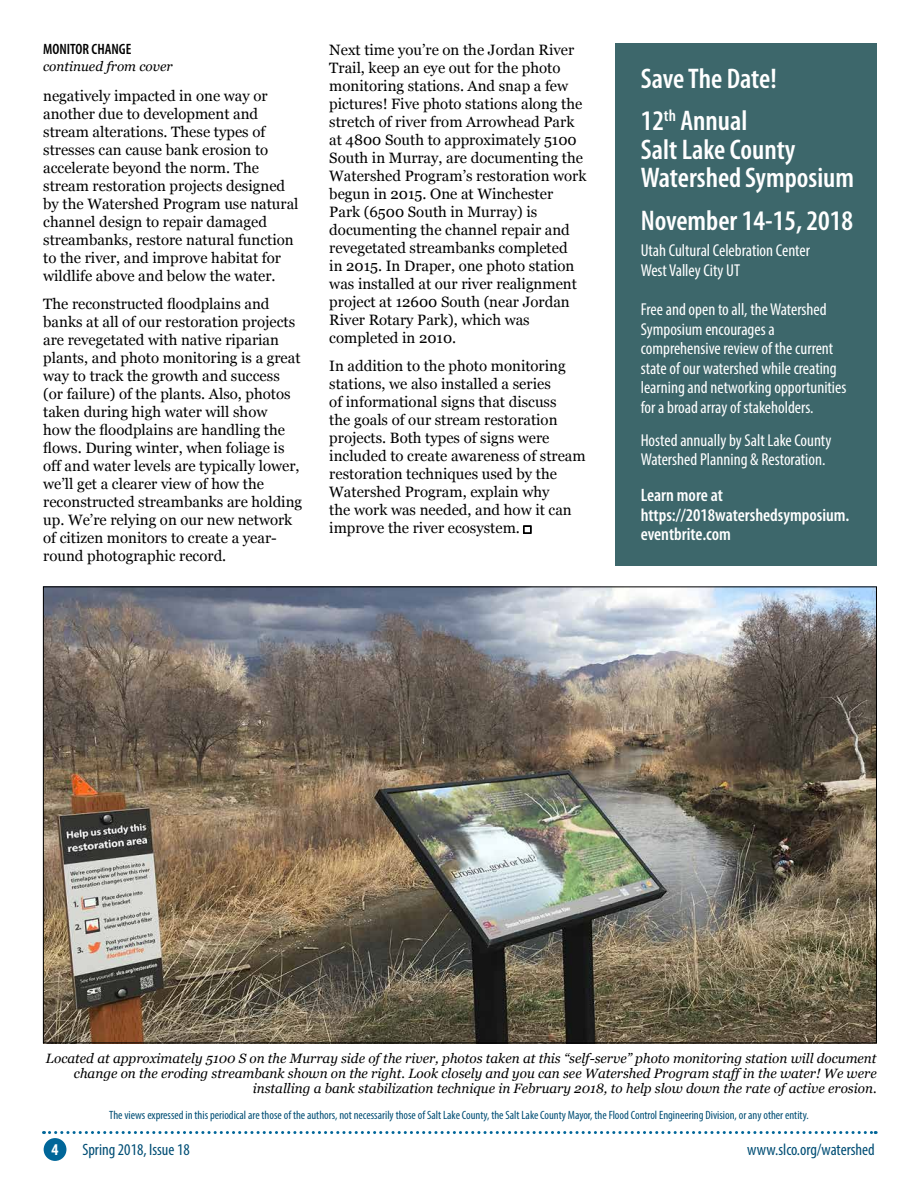
<style>
.page{position:relative;width:918px;height:1188px;background:#fff}
.page>*{position:absolute;margin:0;border:0;box-sizing:border-box;transform-origin:0 0}
.t1{font:600 condensed 28.5px/42.6px "Myriad Pro";color:#fff}
.t2{font:600 condensed 18px/19.5px "Myriad Pro";color:#fff}
.t3{font:condensed 17.25px/19.5px "Myriad Pro";color:#fff}
.t4{font:condensed 16.5px "Myriad Pro";color:#004e75}
.t5{font:700 condensed 16.5px "Myriad Pro";color:#fff}
.t6{font:15px/18px "Georgia";color:#000}
.t7{font:600 condensed 15px "Myriad Pro";color:#000}
.t8{font:italic 13.5px/15px "Georgia";color:#000;text-align:right}
.t9{font:condensed 12px "Myriad Pro";color:#004e75}
</style>
<div class="page">
<div style="left:616px;top:43px;width:261px;height:523px;background:#3d676b"></div>
<svg style="left:44px;top:1131px;width:832px;height:3px"></svg>
<div style="left:44px;top:1138px;width:22px;height:23px;background:#069;border-radius:50%"></div>
<img style="left:45px;top:589px;width:830px;height:452px">
<svg style="left:523px;top:526px;width:8px;height:8px"></svg>
<p class="t7" style="left:43px;top:40px;width:90px">MONITOR CHANGE</p>
<p class="t8" style="left:43px;top:59px;width:131px">continued from cover</p>
<p class="t6" style="left:43px;top:87px;width:257px">negatively impacted in one way or another due to development and stream alterations. These types of stresses can cause bank erosion to accelerate beyond the norm. The stream restoration projects designed by the Watershed Program use natural channel design to repair damaged streambanks, restore natural function to the river, and improve habitat for wildlife above and below the water.</p>
<p class="t6" style="left:43px;top:295px;width:261px">The reconstructed floodplains and banks at all of our restoration projects are revegetated with native riparian plants, and photo monitoring is a great way to track the growth and success (or failure) of the plants. Also, photos taken during high water will show<br>how the floodplains are handling the flows. During winter, when foliage is off and water levels are typically lower, we’ll get a clearer view of how the reconstructed streambanks are holding up. We’re relying on our new network of citizen monitors to create a year&shy;round photographic record.</p>
<p class="t6" style="left:329px;top:41px;width:259px">Next time you’re on the Jordan River Trail, keep an eye out for the photo monitoring stations. And snap a few pictures! Five photo stations along the stretch of river from Arrowhead Park at 4800 South to approximately 5100<br>South in Murray, are documenting the Watershed Program’s restoration work begun in 2015. One at Winchester Park (6500 South in Murray) is documenting the channel repair and revegetated streambanks completed<br>in 2015. In Draper, one photo station was installed at our river realignment project at 12600 South (near Jordan River Rotary Park), which was completed in 2010.</p>
<p class="t6" style="left:329px;top:357px;width:258px">In addition to the photo monitoring stations, we also installed a series<br>of informational signs that discuss<br>the goals of our stream restoration projects. Both types of signs were included to create awareness of stream restoration techniques used by the Watershed Program, explain why<br>the work was needed, and how it can improve the river ecosystem.</p>
<h1 class="t1" style="left:641px;top:57px;width:138px">Save The Date!<br>12<sup>th</sup> Annual</h1>
<h1 class="t1" style="left:641px;top:135px;width:215px;line-height:28.5px">Salt Lake County<br>Watershed Symposium</h1>
<h1 class="t1" style="left:641px;top:199px;width:214px">November 14-15, 2018</h1>
<p class="t3" style="left:641px;top:240px;width:171px">Utah Cultural Celebration Center<br>West Valley City UT</p>
<p class="t3" style="left:641px;top:300px;width:207px">Free and open to all, the Watershed Symposium encourages a comprehensive review of the current state of our watershed while creating learning and networking opportunities for a broad array of stakeholders.</p>
<p class="t3" style="left:641px;top:430px;width:192px">Hosted annually by Salt Lake County<br>Watershed Planning &amp; Restoration.</p>
<p class="t2" style="left:641px;top:485px;width:210px">Learn more at https://2018watershedsymposium. eventbrite.com</p>
<p class="t8" style="left:46px;top:1051px;width:832px">Located at approximately 5100 S on the Murray side of the river, photos taken at this “self-serve” photo monitoring station will document change on the eroding streambank shown on the right. Look closely and you can see Watershed Program staff in the water! We were installing a bank stabilization technique in February 2018, to help slow down the rate of active erosion.</p>
<p class="t9" style="left:109px;top:1108px;width:701px">The views expressed in this periodical are those of the authors, not necessarily those of Salt Lake County, the Salt Lake County Mayor, the Flood Control Engineering Division, or any other entity.</p>
<p class="t5" style="left:51px;top:1139px;width:9px">4</p>
<p class="t4" style="left:82px;top:1140px;width:109px">Spring 2018, Issue 18</p>
<p class="t4" style="left:747px;top:1140px;width:129px">www.slco.org/watershed</p>
</div>
